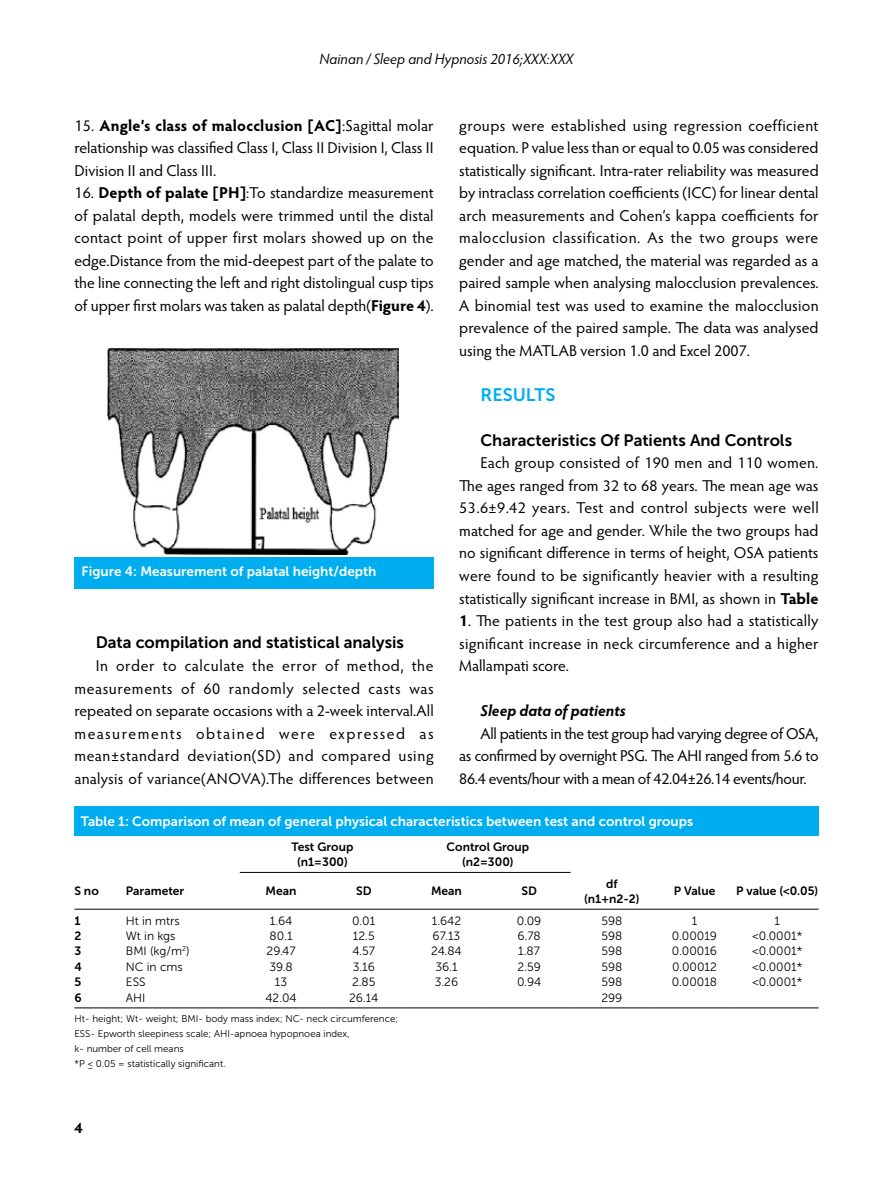
<style>
.page{position:relative;width:893px;height:1187px;background:#fff}
.page>*{position:absolute;margin:0;border:0;box-sizing:border-box;transform-origin:0 0}
.t1{font:18px "Museo Sans 700";color:#00aeef}
.t2{font:16.5px "Museo Sans 700";color:#000}
.t3{font:15.75px/22.5px "Hypatia Sans Pro";color:#000;text-align:justify}
.t4{font:italic 700 15.75px "Hypatia Sans Pro";color:#000}
.t5{font:italic 15px "Hypatia Sans Pro";color:#000}
.t6{font:700 15px "Hypatia Sans Pro";color:#000}
.t7{font:13.5px "Museo Sans 700";color:#fff}
.t8{font:12px "Museo Sans 300";color:#000}
.t9{font:12px/15px "Museo Sans 700";color:#000;text-align:center}
.t10{font:9.75px/15px "Museo Sans 300";color:#000}
.s1{font-weight:700}
</style>
<div class="page">
<div style="left:74px;top:557px;width:360px;height:32px;background:#00aeef"></div>
<img style="left:107px;top:349px;width:291px;height:205px">
<div style="left:74px;top:805px;width:745px;height:30px;background:#00aeef"></div>
<hr style="left:74px;top:1007px;width:52px;height:1px;background:#000">
<hr style="left:126px;top:1007px;width:114px;height:1px;background:#000">
<hr style="left:240px;top:1007px;width:82px;height:1px;background:#000">
<hr style="left:322px;top:1007px;width:83px;height:1px;background:#000">
<hr style="left:405px;top:1007px;width:83px;height:1px;background:#000">
<hr style="left:488px;top:1007px;width:82px;height:1px;background:#000">
<hr style="left:570px;top:1007px;width:83px;height:1px;background:#000">
<hr style="left:653px;top:1007px;width:83px;height:1px;background:#000">
<hr style="left:736px;top:1007px;width:83px;height:1px;background:#000">
<hr style="left:240px;top:872px;width:82px;height:1px;background:#000">
<hr style="left:322px;top:872px;width:83px;height:1px;background:#000">
<hr style="left:405px;top:872px;width:83px;height:1px;background:#000">
<hr style="left:488px;top:872px;width:82px;height:1px;background:#000">
<hr style="left:74px;top:908px;width:52px;height:1px;background:#000">
<hr style="left:126px;top:908px;width:114px;height:1px;background:#000">
<hr style="left:240px;top:908px;width:82px;height:1px;background:#000">
<hr style="left:322px;top:908px;width:83px;height:1px;background:#000">
<hr style="left:405px;top:908px;width:83px;height:1px;background:#000">
<hr style="left:488px;top:908px;width:82px;height:1px;background:#000">
<hr style="left:570px;top:908px;width:83px;height:1px;background:#000">
<hr style="left:653px;top:908px;width:83px;height:1px;background:#000">
<hr style="left:736px;top:908px;width:83px;height:1px;background:#000">
<p class="t5" style="left:320px;top:49px;width:255px">Nainan / Sleep and Hypnosis 2016;XXX:XXX</p>
<p class="t3" style="left:74px;top:113px;width:361px">15. <span class="s1">Angle’s class of malocclusion [AC]</span>:Sagittal molar relationship was classified Class I, Class II Division I, Class II Division II and Class III.</p>
<p class="t3" style="left:74px;top:181px;width:361px">16. <span class="s1">Depth of palate [PH]</span>:To standardize measurement of palatal depth, models were trimmed until the distal contact point of upper first molars showed up on the edge.Distance from the mid-deepest part of the palate to the line connecting the left and right distolingual cusp tips of upper first molars was taken as palatal depth(<span class="s1">Figure 4</span>).</p>
<p class="t7" style="left:82px;top:563px;width:296px">Figure 4: Measurement of palatal height/depth</p>
<p class="t2" style="left:96px;top:633px;width:310px">Data compilation and statistical analysis</p>
<p class="t3" style="left:74px;top:653px;width:361px;text-indent:21px">In order to calculate the error of method, the measurements of 60 randomly selected casts was repeated on separate occasions with a 2-week interval.All measurements obtained were expressed as mean±standard deviation(SD) and compared using analysis of variance(ANOVA).The differences between</p>
<p class="t3" style="left:459px;top:114px;width:361px">groups were established using regression coefficient equation. P value less than or equal to 0.05 was considered statistically significant. Intra-rater reliability was measured by intraclass correlation coefficients (ICC) for linear dental arch measurements and Cohen’s kappa coefficients for malocclusion classification. As the two groups were gender and age matched, the material was regarded as a paired sample when analysing malocclusion prevalences.<br>A binomial test was used to examine the malocclusion prevalence of the paired sample. The data was analysed using the MATLAB version 1.0 and Excel 2007.</p>
<p class="t1" style="left:480px;top:384px;width:76px">RESULTS</p>
<p class="t2" style="left:480px;top:431px;width:313px">Characteristics Of Patients And Controls</p>
<p class="t3" style="left:459px;top:451px;width:361px;text-indent:21px">Each group consisted of 190 men and 110 women.<br>The ages ranged from 32 to 68 years. The mean age was 53.6±9.42 years. Test and control subjects were well matched for age and gender. While the two groups had no significant difference in terms of height, OSA patients were found to be significantly heavier with a resulting statistically significant increase in BMI, as shown in <span class="s1">Table</span></p>
<p class="t3" style="left:459px;top:609px;width:361px"><span class="s1">1</span>. The patients in the test group also had a statistically significant increase in neck circumference and a higher Mallampati score.</p>
<p class="t4" style="left:480px;top:699px;width:147px">Sleep data of patients</p>
<p class="t3" style="left:459px;top:721px;width:361px;text-indent:21px">All patients in the test group had varying degree of OSA, as confirmed by overnight PSG. The AHI ranged from 5.6 to 86.4 events/hour with a mean of 42.04±26.14 events/hour.</p>
<p class="t7" style="left:81px;top:813px;width:614px">Table 1: Comparison of mean of general physical characteristics between test and control groups</p>
<p class="t9" style="left:292px;top:839px;width:63px">Test Group (n1=300)</p>
<p class="t9" style="left:447px;top:839px;width:84px">Control Group (n2=300)</p>
<p class="t9" style="left:74px;top:883px;width:26px">S no</p>
<p class="t9" style="left:126px;top:883px;width:60px">Parameter</p>
<p class="t9" style="left:266px;top:883px;width:32px">Mean</p>
<p class="t9" style="left:356px;top:883px;width:17px">SD</p>
<p class="t9" style="left:431px;top:883px;width:32px">Mean</p>
<p class="t9" style="left:521px;top:883px;width:17px">SD</p>
<p class="t9" style="left:584px;top:876px;width:57px">df (n1+n2-2)</p>
<p class="t9" style="left:674px;top:883px;width:43px">P Value</p>
<p class="t9" style="left:736px;top:883px;width:84px">P value (&lt;0.05)</p>
<p class="t9" style="left:74px;top:912px;width:8px">1</p>
<p class="t8" style="left:126px;top:913px;width:55px">Ht in mtrs</p>
<p class="t8" style="left:270px;top:913px;width:24px">1.64</p>
<p class="t8" style="left:352px;top:913px;width:24px">0.01</p>
<p class="t8" style="left:432px;top:913px;width:31px">1.642</p>
<p class="t8" style="left:517px;top:913px;width:26px">0.09</p>
<p class="t8" style="left:601px;top:913px;width:23px">598</p>
<p class="t8" style="left:692px;top:913px;width:7px">1</p>
<p class="t8" style="left:774px;top:913px;width:7px">1</p>
<p class="t9" style="left:74px;top:928px;width:8px">2</p>
<p class="t8" style="left:126px;top:929px;width:51px">Wt in kgs</p>
<p class="t8" style="left:270px;top:929px;width:24px">80.1</p>
<p class="t8" style="left:353px;top:929px;width:24px">12.5</p>
<p class="t8" style="left:433px;top:929px;width:29px">67.13</p>
<p class="t8" style="left:517px;top:929px;width:25px">6.78</p>
<p class="t8" style="left:601px;top:929px;width:23px">598</p>
<p class="t8" style="left:672px;top:929px;width:47px">0.00019</p>
<p class="t8" style="left:752px;top:929px;width:52px">&lt;0.0001*</p>
<p class="t9" style="left:74px;top:943px;width:8px">3</p>
<p class="t8" style="left:126px;top:944px;width:65px">BMI (kg/m<sup>2</sup>)</p>
<p class="t8" style="left:267px;top:944px;width:31px">29.47</p>
<p class="t8" style="left:352px;top:944px;width:24px">4.57</p>
<p class="t8" style="left:431px;top:944px;width:32px">24.84</p>
<p class="t8" style="left:518px;top:944px;width:23px">1.87</p>
<p class="t8" style="left:601px;top:944px;width:23px">598</p>
<p class="t8" style="left:672px;top:944px;width:47px">0.00016</p>
<p class="t8" style="left:752px;top:944px;width:52px">&lt;0.0001*</p>
<p class="t9" style="left:74px;top:959px;width:9px">4</p>
<p class="t8" style="left:126px;top:960px;width:59px">NC in cms</p>
<p class="t8" style="left:269px;top:960px;width:25px">39.8</p>
<p class="t8" style="left:353px;top:960px;width:24px">3.16</p>
<p class="t8" style="left:435px;top:960px;width:24px">36.1</p>
<p class="t8" style="left:517px;top:960px;width:25px">2.59</p>
<p class="t8" style="left:601px;top:960px;width:23px">598</p>
<p class="t8" style="left:672px;top:960px;width:46px">0.00012</p>
<p class="t8" style="left:752px;top:960px;width:52px">&lt;0.0001*</p>
<p class="t9" style="left:74px;top:974px;width:8px">5</p>
<p class="t8" style="left:126px;top:975px;width:21px">ESS</p>
<p class="t8" style="left:275px;top:975px;width:14px">13</p>
<p class="t8" style="left:352px;top:975px;width:25px">2.85</p>
<p class="t8" style="left:435px;top:975px;width:25px">3.26</p>
<p class="t8" style="left:517px;top:975px;width:26px">0.94</p>
<p class="t8" style="left:601px;top:975px;width:23px">598</p>
<p class="t8" style="left:672px;top:975px;width:47px">0.00018</p>
<p class="t8" style="left:752px;top:975px;width:52px">&lt;0.0001*</p>
<p class="t9" style="left:74px;top:989px;width:9px">6</p>
<p class="t8" style="left:126px;top:990px;width:21px">AHI</p>
<p class="t8" style="left:265px;top:990px;width:33px">42.04</p>
<p class="t8" style="left:349px;top:990px;width:31px">26.14</p>
<p class="t8" style="left:601px;top:990px;width:23px">299</p>
<p class="t10" style="left:74px;top:1010px;width:325px">Ht- height; Wt- weight; BMI- body mass index; NC- neck circumference; ESS- Epworth sleepiness scale; AHI-apnoea hypopnoea index,<br>k- number of cell means<br>*P ≤ 0.05 = statistically significant.</p>
<p class="t6" style="left:74px;top:1117px;width:10px">4</p>
</div>
